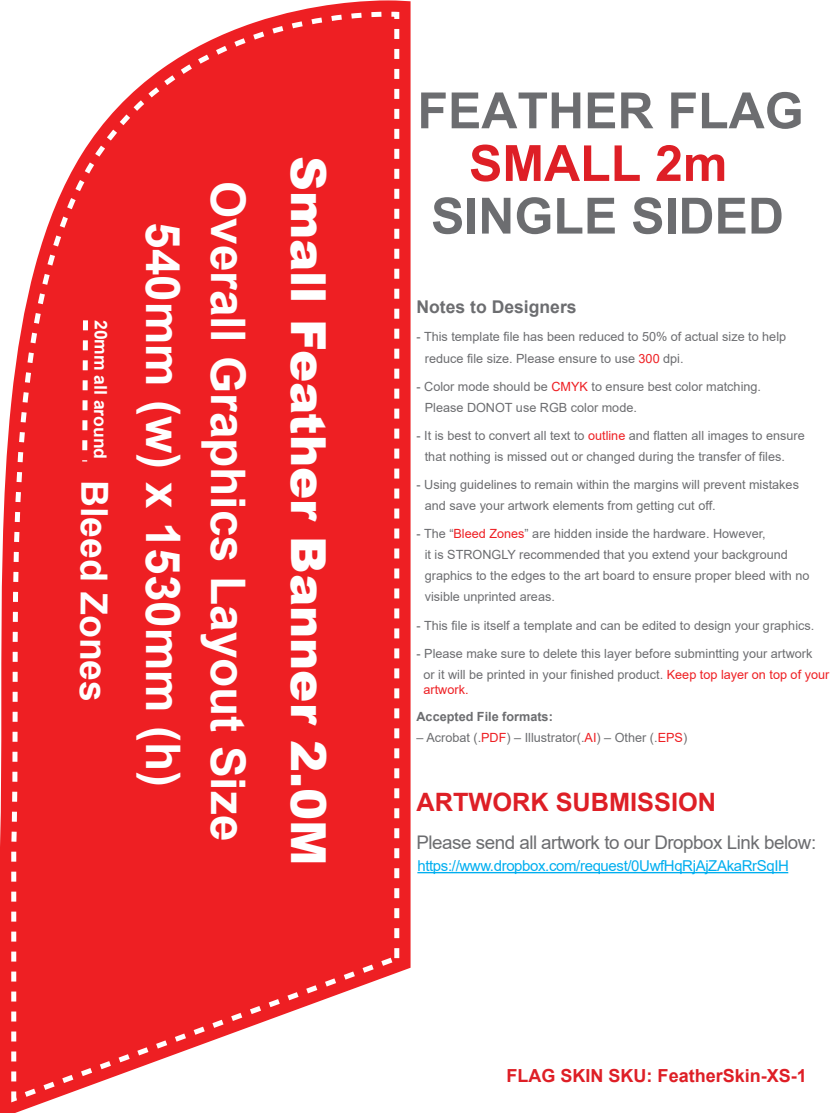
<style>
.page{position:relative;width:837px;height:1113px;background:#fff}
.page>*{position:absolute;margin:0;border:0;box-sizing:border-box;transform-origin:0 0}
.t1{font:700 49.95px "Arial";color:#6c6d70}
.t2{font:700 49.95px "Arial";color:#de1f26}
.t3{font:900 48.2px "Arial";color:#fff}
.t4{font:700 47.7px/65px "Arial";color:#fff;text-align:center}
.t5{font:700 37.3px "Arial";letter-spacing:-.01em;color:#fff}
.t6{font:700 25.3px "Arial";color:#de1f26}
.t7{font:18.75px "Arial";letter-spacing:-.025em;color:#6c6d70}
.t8{font:700 18px "Arial";color:#de1f26}
.t9{font:700 17.55px "Arial";color:#6c6d70}
.t10{font:700 17.5px "Arial";color:#fff}
.t11{font:14.95px "Arial";letter-spacing:-.025em;color:#00aeef}
.t12{font:12.65px/21.1px "Arial";color:#6c6d70}
.t13{font:700 12.65px "Arial";color:#6c6d70}
.t14{font:12.65px "Arial";color:#ee1f23}
.s1{color:#ee1f23}
</style>
<div class="page">
<svg style="left:0;top:0;width:410px;height:1113px;fill:#ee1f23"></svg>
<hr style="left:417px;top:872px;width:371px;height:1px;background:#00aeef">
<svg style="left:0;top:3px;width:403px;height:1103px;background:#f04044"></svg>
<h3 class="t10" style="left:113px;top:320px;width:141px;rotate:90deg">m0 2 m oral l a u n d</h3>
<h3 class="t5" style="left:120px;top:480px;width:224px;rotate:90deg">Bleed Zones</h3>
<h3 class="t4" style="left:260px;top:181px;width:661px;rotate:90deg">Overall Graphics Layout Size<br>540mm (w) x 1530mm (h)</h3>
<h2 class="t3" style="left:343px;top:156px;width:711px;rotate:90deg">Small Feather Banner 2.0M</h2>
<h1 class="t1" style="left:417px;top:76px;width:387px">FEATHER FLAG</h1>
<h1 class="t2" style="left:469px;top:128px;width:260px">SMALL 2m</h1>
<h1 class="t1" style="left:431px;top:181px;width:354px">SINGLE SIDED</h1>
<h3 class="t9" style="left:416px;top:295px;width:161px">Notes to Designers</h3>
<p class="t12" style="left:424px;top:326px;width:363px;text-indent:-8px">- This template file has been reduced to 50% of actual size to help reduce file size. Please ensure to use <span class="s1">300</span> dpi.</p>
<p class="t12" style="left:424px;top:375px;width:337px;text-indent:-8px">- Color mode should be <span class="s1">CMYK</span> to ensure best color matching.<br>Please DONOT use RGB color mode.</p>
<p class="t12" style="left:424px;top:425px;width:381px;text-indent:-8px">- It is best to convert all text to <span class="s1">outline</span> and flatten all images to ensure that nothing is missed out or changed during the transfer of files.</p>
<p class="t12" style="left:424px;top:474px;width:375px;text-indent:-8px">- Using guidelines to remain within the margins will prevent mistakes and save your artwork elements from getting cut off.</p>
<p class="t12" style="left:424px;top:523px;width:386px;text-indent:-8px">- The “<span class="s1">Bleed Zones</span>” are hidden inside the hardware. However,<br>it is STRONGLY recommended that you extend your background graphics to the edges to the art board to ensure proper bleed with no visible unprinted areas.</p>
<p class="t12" style="left:416px;top:614px;width:399px">- This file is itself a template and can be edited to design your graphics.</p>
<p class="t12" style="left:423px;top:642px;width:407px;text-indent:-7px">- Please make sure to delete this layer before submintting your artwork<br>or it will be printed in your finished product. <span class="s1">Keep top layer on top of your</span></p>
<p class="t14" style="left:423px;top:680px;width:46px">artwork.</p>
<p class="t13" style="left:416px;top:707px;width:138px">Accepted File formats:</p>
<p class="t12" style="left:416px;top:727px;width:272px">– Acrobat (.<span class="s1">PDF</span>) – Illustrator(.<span class="s1">AI</span>) – Other (.<span class="s1">EPS</span>)</p>
<h3 class="t6" style="left:416px;top:784px;width:301px">ARTWORK SUBMISSION</h3>
<h3 class="t7" style="left:416px;top:830px;width:401px">Please send all artwork to our Dropbox Link below:</h3>
<p class="t11" style="left:417px;top:855px;width:373px">https://www.dropbox.com/request/0UwfHqRjAjZAkaRrSqIH</p>
<h3 class="t8" style="left:506px;top:1063px;width:302px">FLAG SKIN SKU: FeatherSkin-XS-1</h3>
</div>
